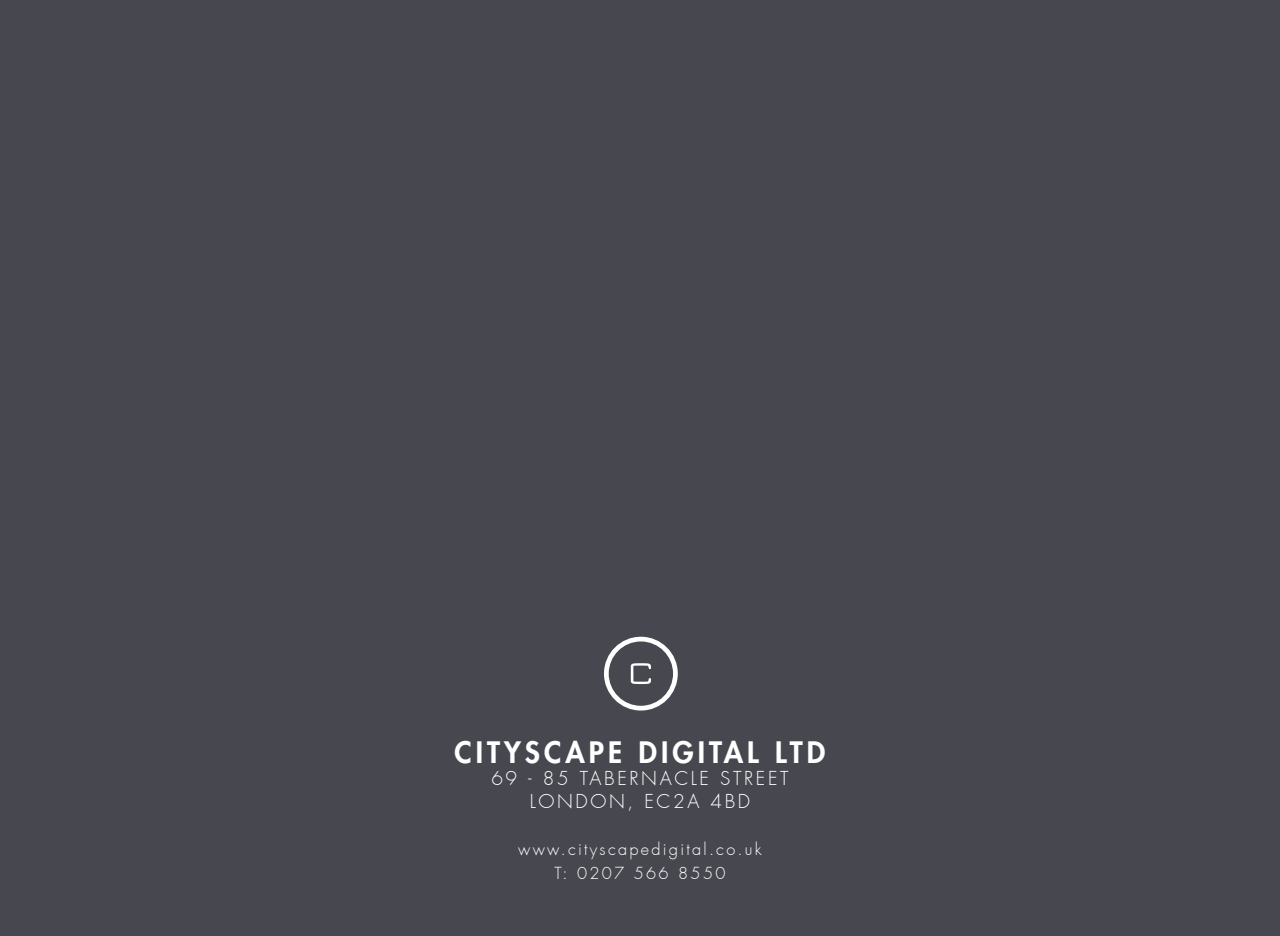
<style>
.page{position:relative;width:1280px;height:936px;background:#fff}
.page>*{position:absolute;margin:0;border:0;box-sizing:border-box;transform-origin:0 0}
.t1{font:800 28.75px "Futura LT";letter-spacing:.14em;color:#fff}
.t2{font:300 18.75px "Futura";letter-spacing:.14em;color:#fff}
.t3{font:300 16.25px "Futura";letter-spacing:.14em;color:#fff}
</style>
<div class="page">
<div style="left:0;top:0;width:1279px;height:935px;background:#47484f"></div>
<svg style="left:604px;top:636px;width:73px;height:74px"></svg>
<p class="t1" style="left:454px;top:732px;width:372px">CITYSCAPE DIGITAL LTD</p>
<p class="t2" style="left:491px;top:767px;width:299px">69 - 85 TABERNACLE STREET</p>
<p class="t2" style="left:529px;top:789px;width:222px">LONDON, EC2A 4BD</p>
<p class="t3" style="left:518px;top:838px;width:245px">www.cityscapedigital.co.uk</p>
<p class="t3" style="left:554px;top:863px;width:172px">T: 0207 566 8550</p>
</div>
